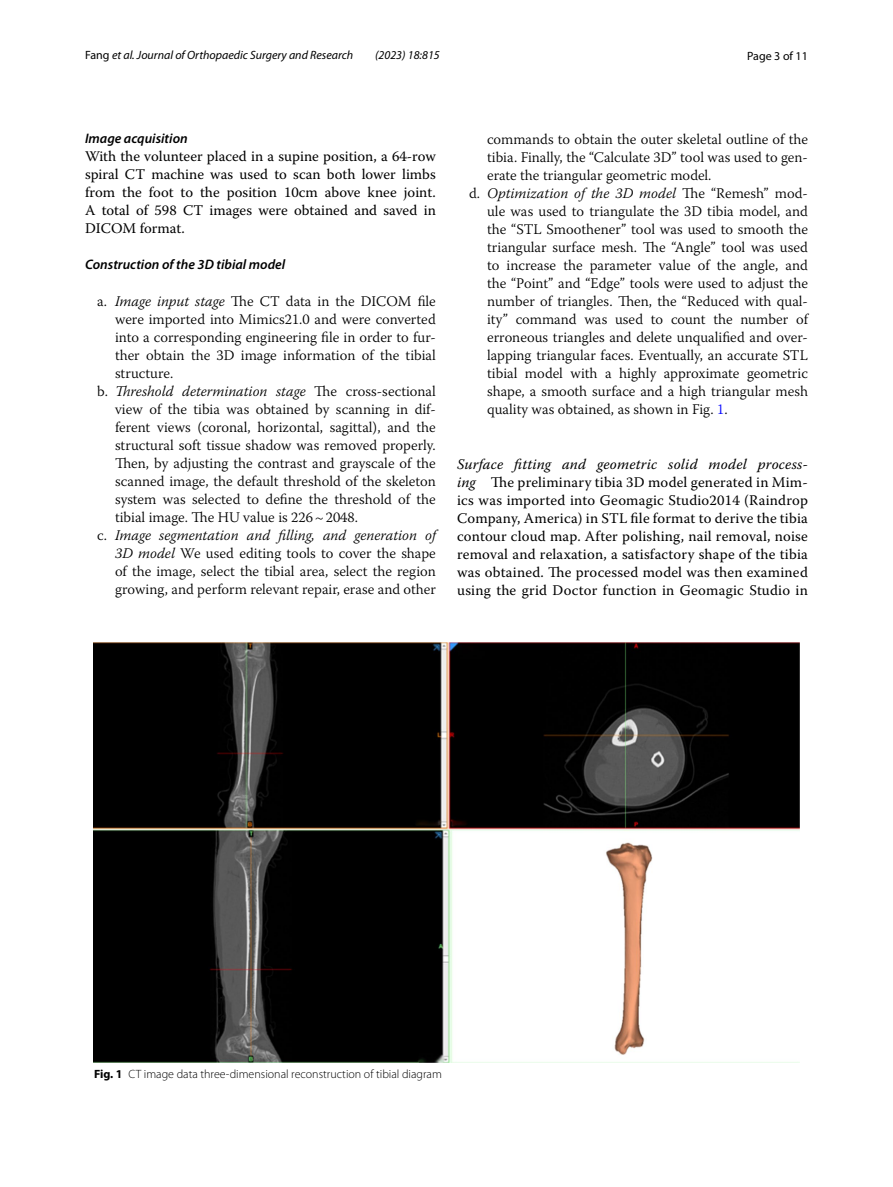
<style>
.page{position:relative;width:893px;height:1187px;background:#fff}
.page>*{position:absolute;margin:0;border:0;box-sizing:border-box;transform-origin:0 0}
.t1{font:300 14.7px "Warnock Pro";color:#000}
.t2{font:14.7px/18px "Warnock Pro";letter-spacing:.01em;color:#000;text-align:justify}
.t3{font:italic 300 14.7px "Warnock Pro";color:#000}
.t4{font:italic 600 13.8px "Myriad Pro";color:#000}
.t5{font:300 12px "Myriad Pro";color:#000}
.t6{font:italic 12px "Myriad Pro";color:#000}
.t7{font:12px "Myriad Pro";color:#000}
.s1{font-style:normal}
.s2{font-style:italic}
.s3{color:#00f}
.s4{font-weight:700}
</style>
<div class="page">
<img style="left:93px;top:642px;width:706px;height:420px">
<p class="t6" style="left:85px;top:48px;width:270px"><span class="s1">Fang</span> et al. Journal of Orthopaedic Surgery and Research</p>
<p class="t6" style="left:375px;top:48px;width:66px">(2023) 18:815</p>
<p class="t7" style="left:747px;top:48px;width:62px">Page 3 of 11</p>
<p class="t4" style="left:85px;top:130px;width:104px">Image acquisition</p>
<p class="t2" style="left:85px;top:147px;width:352px">With the volunteer placed in a supine position, a 64-row spiral CT machine was used to scan both lower limbs from the foot to the position 10cm above knee joint.<br>A total of 598 CT images were obtained and saved in DICOM format.</p>
<p class="t4" style="left:85px;top:256px;width:202px">Construction of the 3D tibial model</p>
<p class="t1" style="left:97px;top:292px;width:340px">a. <span class="s2">Image input stage</span> The CT data in the DICOM file</p>
<p class="t1" style="left:115px;top:310px;width:322px">were imported into Mimics21.0 and were converted</p>
<p class="t1" style="left:115px;top:328px;width:322px">into a corresponding engineering file in order to fur-</p>
<p class="t1" style="left:115px;top:346px;width:322px">ther obtain the 3D image information of the tibial</p>
<p class="t1" style="left:115px;top:364px;width:60px">structure.</p>
<p class="t3" style="left:97px;top:382px;width:340px"><span class="s1">b.</span> Threshold determination stage <span class="s1">The cross-sectional</span></p>
<p class="t1" style="left:115px;top:400px;width:322px">view of the tibia was obtained by scanning in dif-</p>
<p class="t1" style="left:115px;top:418px;width:322px">ferent views (coronal, horizontal, sagittal), and the</p>
<p class="t1" style="left:115px;top:436px;width:322px">structural soft tissue shadow was removed properly.</p>
<p class="t1" style="left:115px;top:454px;width:322px">Then, by adjusting the contrast and grayscale of the</p>
<p class="t1" style="left:115px;top:472px;width:322px">scanned image, the default threshold of the skeleton</p>
<p class="t1" style="left:115px;top:490px;width:322px">system was selected to define the threshold of the</p>
<p class="t1" style="left:115px;top:508px;width:244px">tibial image. The HU value is 226~2048.</p>
<p class="t3" style="left:97px;top:526px;width:340px"><span class="s1">c.</span> Image segmentation and filling, and generation of</p>
<p class="t1" style="left:115px;top:544px;width:322px"><span class="s2">3D model</span> We used editing tools to cover the shape</p>
<p class="t1" style="left:115px;top:562px;width:322px">of the image, select the tibial area, select the region</p>
<p class="t1" style="left:115px;top:580px;width:322px">growing, and perform relevant repair, erase and other</p>
<p class="t1" style="left:487px;top:130px;width:322px">commands to obtain the outer skeletal outline of the</p>
<p class="t1" style="left:487px;top:148px;width:322px">tibia. Finally, the “Calculate 3D” tool was used to gen-</p>
<p class="t1" style="left:487px;top:166px;width:226px">erate the triangular geometric model.</p>
<p class="t3" style="left:469px;top:184px;width:340px"><span class="s1">d.</span> Optimization of the 3D model <span class="s1">The “Remesh” mod-</span></p>
<p class="t1" style="left:487px;top:202px;width:322px">ule was used to triangulate the 3D tibia model, and</p>
<p class="t1" style="left:487px;top:220px;width:322px">the “STL Smoothener” tool was used to smooth the</p>
<p class="t1" style="left:487px;top:238px;width:322px">triangular surface mesh. The “Angle” tool was used</p>
<p class="t1" style="left:487px;top:256px;width:322px">to increase the parameter value of the angle, and</p>
<p class="t1" style="left:487px;top:274px;width:322px">the “Point” and “Edge” tools were used to adjust the</p>
<p class="t1" style="left:487px;top:292px;width:322px">number of triangles. Then, the “Reduced with qual-</p>
<p class="t1" style="left:487px;top:310px;width:322px">ity” command was used to count the number of</p>
<p class="t1" style="left:487px;top:328px;width:322px">erroneous triangles and delete unqualified and over-</p>
<p class="t1" style="left:487px;top:346px;width:322px">lapping triangular faces. Eventually, an accurate STL</p>
<p class="t1" style="left:487px;top:364px;width:322px">tibial model with a highly approximate geometric</p>
<p class="t1" style="left:487px;top:382px;width:322px">shape, a smooth surface and a high triangular mesh</p>
<p class="t1" style="left:487px;top:400px;width:242px">quality was obtained, as shown in Fig. <span class="s3">1</span>.</p>
<p class="t2" style="left:457px;top:454px;width:352px"><span class="s2">Surface fitting and geometric solid model process&shy;ing</span> The preliminary tibia 3D model generated in Mim&shy;ics was imported into Geomagic Studio2014 (Raindrop Company, America) in STL file format to derive the tibia contour cloud map. After polishing, nail removal, noise removal and relaxation, a satisfactory shape of the tibia was obtained. The processed model was then examined using the grid Doctor function in Geomagic Studio in</p>
<p class="t5" style="left:94px;top:1066px;width:349px"><span class="s4">Fig. 1</span> CT image data three-dimensional reconstruction of tibial diagram</p>
</div>
